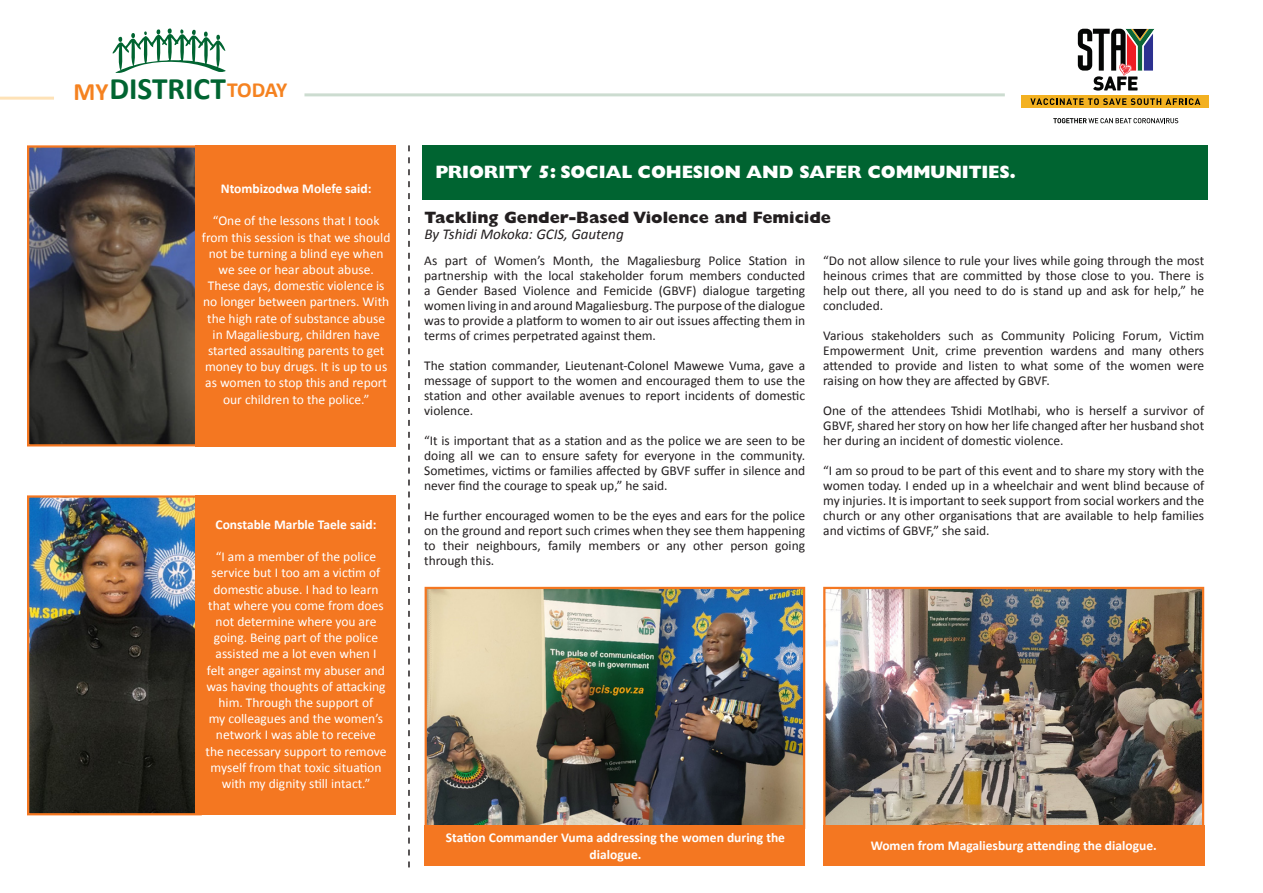
<style>
.page{position:relative;width:1263px;height:893px;background:#fff}
.page>*{position:absolute;margin:0;border:0;box-sizing:border-box;transform-origin:0 0}
.t1{font:700 31.35px "Calibri";color:#006431}
.t2{font:700 25.05px "Calibri";color:#f58220}
.t3{font:700 21.6px "Calibri";letter-spacing:-.025em;color:#f58220}
.t4{font:800 18px "Gill Sans MT Pro";letter-spacing:-.01em;color:#fff}
.t5{font:800 16.5px "Gill Sans MT Pro";color:#231f20}
.t6{font:italic 15px "Calibri";color:#231f20}
.t7{font:13.5px/15px "Calibri";color:#231f20;text-align:justify}
.t8{font:13.5px/16.2px "Calibri";color:#fff;text-align:center}
.t9{font:700 13.5px/16.2px "Calibri";color:#fff;text-align:center}
</style>
<div class="page">
<hr style="left:0;top:97px;width:54px;height:3px;background:#fee2b7">
<hr style="left:304px;top:93px;width:701px;height:3px;background:#ccdcd0">
<svg style="left:113px;top:28px;width:113px;height:45px"></svg>
<svg style="left:1078px;top:29px;width:76px;height:62px"></svg>
<div style="left:1022px;top:95px;width:187px;height:12px;background:#f3b121"></div>
<svg style="left:1030px;top:98px;width:170px;height:7px"></svg>
<svg style="left:1053px;top:118px;width:125px;height:5px"></svg>
<div style="left:422px;top:145px;width:785px;height:55px;background:#006431"></div>
<svg style="left:408px;top:145px;width:2px;height:722px"></svg>
<img style="left:428px;top:590px;width:374px;height:235px">
<div style="left:425px;top:587px;width:380px;height:242px;border:2px solid #f47721"></div>
<img style="left:826px;top:590px;width:375px;height:235px">
<div style="left:823px;top:587px;width:381px;height:252px;border:2px solid #f47721"></div>
<div style="left:425px;top:825px;width:380px;height:40px;background:#f47721"></div>
<div style="left:823px;top:825px;width:381px;height:40px;background:#f47721"></div>
<img style="left:30px;top:148px;width:166px;height:295px">
<div style="left:27px;top:145px;width:175px;height:301px;border:2px solid #f47721"></div>
<img style="left:30px;top:498px;width:166px;height:314px">
<div style="left:27px;top:495px;width:175px;height:320px;border:2px solid #f47721"></div>
<div style="left:196px;top:145px;width:200px;height:301px;background:#f47721"></div>
<div style="left:196px;top:495px;width:200px;height:320px;background:#f47721"></div>
<p class="t2" style="left:73px;top:75px;width:36px">MY</p>
<p class="t1" style="left:109px;top:69px;width:118px">DISTRICT</p>
<p class="t3" style="left:227px;top:76px;width:62px">TODAY</p>
<p class="t9" style="left:221px;top:180px;width:152px">Ntombizodwa Molefe said:</p>
<p class="t8" style="left:202px;top:213px;width:190px">“One of the lessons that I took from this session is that we should not be turning a blind eye when we see or hear about abuse.<br>These days, domestic violence is no longer between partners. With the high rate of substance abuse in Magaliesburg, children have started assaulting parents to get money to buy drugs. It is up to us as women to stop this and report our children to the police.”</p>
<p class="t9" style="left:216px;top:516px;width:162px">Constable Marble Taele said:</p>
<p class="t8" style="left:206px;top:549px;width:182px">“I am a member of the police service but I too am a victim of domestic abuse. I had to learn that where you come from does not determine where you are going. Being part of the police assisted me a lot even when I felt anger against my abuser and was having thoughts of attacking him. Through the support of<br>my colleagues and the women’s network I was able to receive the necessary support to remove myself from that toxic situation with my dignity still intact.”</p>
<p class="t4" style="left:436px;top:162px;width:582px">PRIORITY 5: SOCIAL COHESION AND SAFER COMMUNITIES.</p>
<p class="t5" style="left:425px;top:207px;width:408px">Tackling Gender-Based Violence and Femicide</p>
<p class="t6" style="left:425px;top:224px;width:201px">By Tshidi Mokoka: GCIS, Gauteng</p>
<p class="t7" style="left:424px;top:253px;width:382px">As part of Women’s Month, the Magaliesburg Police Station in partnership with the local stakeholder forum members conducted a Gender Based Violence and Femicide (GBVF) dialogue targeting women living in and around Magaliesburg. The purpose of the dialogue was to provide a platform to women to air out issues affecting them in terms of crimes perpetrated against them.</p>
<p class="t7" style="left:424px;top:358px;width:382px">The station commander, Lieutenant-Colonel Mawewe Vuma, gave a message of support to the women and encouraged them to use the station and other available avenues to report incidents of domestic violence.</p>
<p class="t7" style="left:424px;top:433px;width:382px">“It is important that as a station and as the police we are seen to be doing all we can to ensure safety for everyone in the community.<br>Sometimes, victims or families affected by GBVF suffer in silence and never find the courage to speak up,” he said.</p>
<p class="t7" style="left:424px;top:508px;width:382px">He further encouraged women to be the eyes and ears for the police on the ground and report such crimes when they see them happening to their neighbours, family members or any other person going through this.</p>
<p class="t7" style="left:823px;top:253px;width:382px">“Do not allow silence to rule your lives while going through the most heinous crimes that are committed by those close to you. There is help out there, all you need to do is stand up and ask for help,” he concluded.</p>
<p class="t7" style="left:823px;top:328px;width:382px">Various stakeholders such as Community Policing Forum, Victim Empowerment Unit, crime prevention wardens and many others attended to provide and listen to what some of the women were raising on how they are affected by GBVF.</p>
<p class="t7" style="left:823px;top:403px;width:382px">One of the attendees Tshidi Motlhabi, who is herself a survivor of GBVF, shared her story on how her life changed after her husband shot her during an incident of domestic violence.</p>
<p class="t7" style="left:823px;top:463px;width:382px">“I am so proud to be part of this event and to share my story with the women today. I ended up in a wheelchair and went blind because of my injuries. It is important to seek support from social workers and the church or any other organisations that are available to help families and victims of GBVF,” she said.</p>
<p class="t9" style="left:446px;top:830px;width:341px">Station Commander Vuma addressing the women during the dialogue.</p>
<p class="t9" style="left:871px;top:838px;width:288px">Women from Magaliesburg attending the dialogue.</p>
</div>
